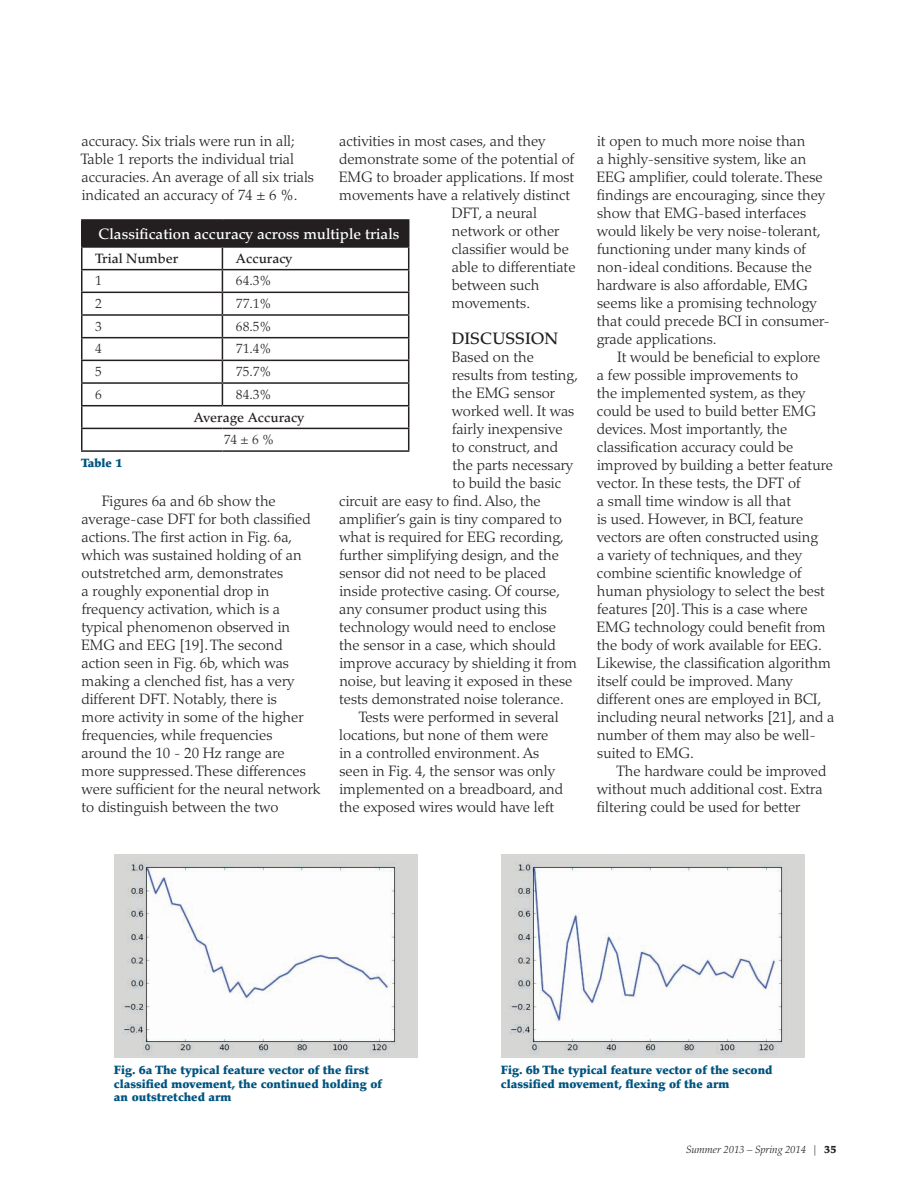
<style>
.page{position:relative;width:918px;height:1188px;background:#fff}
.page>*{position:absolute;margin:0;border:0;box-sizing:border-box;transform-origin:0 0}
.Article-Head{font:500 16.5px "Palatino";color:#231f20}
.Body_text{font:300 15px/18px "Palatino";color:#231f20}
.footer_reference{font:500 15px "Palatino";color:#fff}
.footer_reference-2{font:300 13.5px "Palatino";color:#231f20}
.footer_reference-3{font:500 13.5px "Palatino";color:#231f20}
.Photo_cutline{font:900 12px/13.5px "Palatino";color:#005480}
.t1{font:italic 300 10.5px "Palatino";color:#231f20}
.s1{font-style:normal}
.s2{font-weight:900;font-style:normal}
</style>
<div class="page">
<img style="left:114px;top:854px;width:303px;height:203px">
<img style="left:501px;top:854px;width:303px;height:203px">
<div style="left:82px;top:220px;width:327px;height:27px;background:#231f20"></div>
<hr style="left:222px;top:246px;width:187px;height:2px;background:#231f20">
<hr style="left:81px;top:269px;width:141px;height:1px;background:#231f20">
<hr style="left:222px;top:269px;width:187px;height:1px;background:#231f20">
<hr style="left:81px;top:292px;width:141px;height:1px;background:#231f20">
<hr style="left:222px;top:292px;width:187px;height:1px;background:#231f20">
<hr style="left:81px;top:314px;width:141px;height:2px;background:#231f20">
<hr style="left:222px;top:314px;width:187px;height:2px;background:#231f20">
<hr style="left:81px;top:337px;width:141px;height:1px;background:#231f20">
<hr style="left:222px;top:337px;width:187px;height:1px;background:#231f20">
<hr style="left:81px;top:360px;width:141px;height:1px;background:#231f20">
<hr style="left:222px;top:360px;width:187px;height:1px;background:#231f20">
<hr style="left:81px;top:382px;width:141px;height:2px;background:#231f20">
<hr style="left:222px;top:382px;width:187px;height:2px;background:#231f20">
<svg style="left:222px;top:248px;width:1px;height:157px"></svg>
<hr style="left:81px;top:405px;width:141px;height:1px;background:#231f20">
<hr style="left:222px;top:405px;width:187px;height:1px;background:#231f20">
<hr style="left:81px;top:428px;width:141px;height:1px;background:#231f20">
<hr style="left:222px;top:428px;width:187px;height:1px;background:#231f20">
<svg style="left:408px;top:247px;width:1px;height:203px"></svg>
<hr style="left:81px;top:450px;width:141px;height:2px;background:#231f20">
<hr style="left:222px;top:450px;width:187px;height:2px;background:#231f20">
<svg style="left:81px;top:221px;width:1px;height:229px"></svg>
<hr style="left:81px;top:219px;width:141px;height:2px;background:#231f20">
<hr style="left:222px;top:219px;width:187px;height:2px;background:#231f20">
<hr style="left:81px;top:246px;width:141px;height:2px;background:#231f20">
<p class="Body_text" style="left:81px;top:132px;width:235px">accuracy. Six trials were run in all; Table 1 reports the individual trial accuracies. An average of all six trials indicated an accuracy of 74 ± 6 %.</p>
<p class="Body_text" style="left:339px;top:132px;width:208px">activities in most cases, and they</p>
<p class="Body_text" style="left:339px;top:150px;width:237px">demonstrate some of the potential of</p>
<p class="Body_text" style="left:339px;top:168px;width:237px">EMG to broader applications. If most</p>
<p class="Body_text" style="left:339px;top:186px;width:232px">movements have a relatively distinct</p>
<p class="Body_text" style="left:452px;top:204px;width:87px">DFT, a neural</p>
<p class="Body_text" style="left:452px;top:222px;width:109px">network or other</p>
<p class="Body_text" style="left:452px;top:240px;width:119px">classifier would be</p>
<p class="Body_text" style="left:452px;top:258px;width:125px">able to differentiate</p>
<p class="Body_text" style="left:452px;top:276px;width:89px">between such</p>
<p class="Body_text" style="left:452px;top:294px;width:80px">movements.</p>
<p class="Article-Head" style="left:451px;top:329px;width:108px">DISCUSSION</p>
<p class="Body_text" style="left:452px;top:348px;width:84px">Based on the</p>
<p class="Body_text" style="left:452px;top:366px;width:128px">results from testing,</p>
<p class="Body_text" style="left:452px;top:384px;width:105px">the EMG sensor</p>
<p class="Body_text" style="left:452px;top:402px;width:124px">worked well. It was</p>
<p class="Body_text" style="left:452px;top:420px;width:112px">fairly inexpensive</p>
<p class="Body_text" style="left:452px;top:438px;width:108px">to construct, and</p>
<p class="Body_text" style="left:452px;top:456px;width:122px">the parts necessary</p>
<p class="Body_text" style="left:452px;top:474px;width:110px">to build the basic</p>
<p class="Body_text" style="left:339px;top:492px;width:203px">circuit are easy to find. Also, the</p>
<p class="Body_text" style="left:339px;top:510px;width:224px">amplifier’s gain is tiny compared to</p>
<p class="Body_text" style="left:339px;top:528px;width:226px">what is required for EEG recording,</p>
<p class="Body_text" style="left:339px;top:546px;width:221px">further simplifying design, and the</p>
<p class="Body_text" style="left:340px;top:564px;width:208px">sensor did not need to be placed</p>
<p class="Body_text" style="left:339px;top:582px;width:222px">inside protective casing. Of course,</p>
<p class="Body_text" style="left:339px;top:600px;width:209px">any consumer product using this</p>
<p class="Body_text" style="left:339px;top:618px;width:219px">technology would need to enclose</p>
<p class="Body_text" style="left:339px;top:636px;width:218px">the sensor in a case, which should</p>
<p class="Body_text" style="left:339px;top:654px;width:239px">improve accuracy by shielding it from</p>
<p class="Body_text" style="left:339px;top:672px;width:235px">noise, but leaving it exposed in these</p>
<p class="Body_text" style="left:339px;top:690px;width:226px">tests demonstrated noise tolerance.</p>
<p class="Body_text" style="left:339px;top:708px;width:226px;text-indent:20px">Tests were performed in several locations, but none of them were in a controlled environment. As seen in Fig. 4, the sensor was only implemented on a breadboard, and the exposed wires would have left</p>
<p class="footer_reference" style="left:98px;top:225px;width:303px">Classification accuracy across multiple trials</p>
<p class="footer_reference-3" style="left:95px;top:251px;width:85px">Trial Number</p>
<p class="footer_reference-3" style="left:236px;top:251px;width:58px">Accuracy</p>
<p class="footer_reference-2" style="left:95px;top:273px;width:8px">1</p>
<p class="footer_reference-2" style="left:236px;top:273px;width:37px">64.3%</p>
<p class="footer_reference-2" style="left:95px;top:296px;width:8px">2</p>
<p class="footer_reference-2" style="left:236px;top:296px;width:37px">77.1%</p>
<p class="footer_reference-2" style="left:95px;top:318px;width:8px">3</p>
<p class="footer_reference-2" style="left:236px;top:318px;width:37px">68.5%</p>
<p class="footer_reference-2" style="left:95px;top:341px;width:8px">4</p>
<p class="footer_reference-2" style="left:236px;top:341px;width:37px">71.4%</p>
<p class="footer_reference-2" style="left:95px;top:364px;width:8px">5</p>
<p class="footer_reference-2" style="left:236px;top:364px;width:37px">75.7%</p>
<p class="footer_reference-2" style="left:95px;top:386px;width:8px">6</p>
<p class="footer_reference-2" style="left:236px;top:386px;width:37px">84.3%</p>
<p class="footer_reference-3" style="left:194px;top:410px;width:112px">Average Accuracy</p>
<p class="footer_reference-2" style="left:224px;top:432px;width:52px">74 ± 6 %</p>
<p class="Photo_cutline" style="left:81px;top:456px;width:43px">Table 1</p>
<p class="Body_text" style="left:81px;top:492px;width:241px;text-indent:20px">Figures 6a and 6b show the average-case DFT for both classified actions. The first action in Fig. 6a, which was sustained holding of an outstretched arm, demonstrates<br>a roughly exponential drop in frequency activation, which is a typical phenomenon observed in<br>EMG and EEG [19]. The second action seen in Fig. 6b, which was making a clenched fist, has a very different DFT. Notably, there is<br>more activity in some of the higher frequencies, while frequencies around the 10 - 20 Hz range are more suppressed. These differences were sufficient for the neural network to distinguish between the two</p>
<p class="Body_text" style="left:597px;top:132px;width:235px">it open to much more noise than<br>a highly-sensitive system, like an EEG amplifier, could tolerate. These findings are encouraging, since they show that EMG-based interfaces would likely be very noise-tolerant, functioning under many kinds of non-ideal conditions. Because the hardware is also affordable, EMG seems like a promising technology that could precede BCI in consumer&shy;grade applications.</p>
<p class="Body_text" style="left:597px;top:348px;width:239px;text-indent:20px">It would be beneficial to explore<br>a few possible improvements to<br>the implemented system, as they could be used to build better EMG devices. Most importantly, the classification accuracy could be improved by building a better feature vector. In these tests, the DFT of<br>a small time window is all that<br>is used. However, in BCI, feature vectors are often constructed using<br>a variety of techniques, and they combine scientific knowledge of human physiology to select the best features [20]. This is a case where<br>EMG technology could benefit from the body of work available for EEG.<br>Likewise, the classification algorithm itself could be improved. Many different ones are employed in BCI, including neural networks [21], and a number of them may also be well&shy;suited to EMG.</p>
<p class="Body_text" style="left:597px;top:762px;width:231px;text-indent:20px">The hardware could be improved without much additional cost. Extra filtering could be used for better</p>
<p class="Photo_cutline" style="left:114px;top:1064px;width:270px">Fig. 6a The typical feature vector of the first classified movement, the continued holding of an outstretched arm</p>
<p class="Photo_cutline" style="left:501px;top:1064px;width:273px">Fig. 6b The typical feature vector of the second classified movement, flexing of the arm</p>
<p class="t1" style="left:686px;top:1144px;width:152px">Summer 2013 – Spring 2014 <span class="s1">|</span> <span class="s2">35</span></p>
</div>
